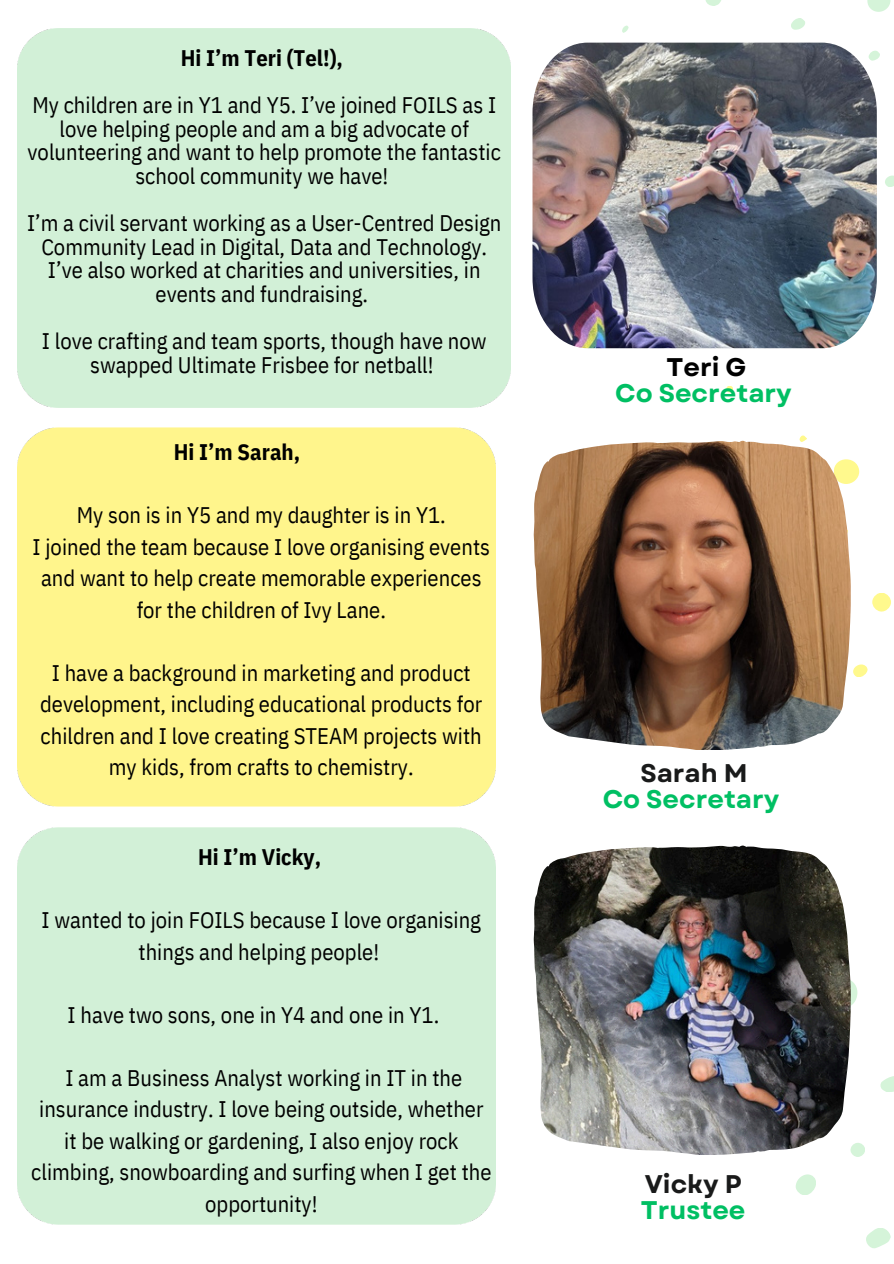
<style>
.page{position:relative;width:894px;height:1264px;background:#fff}
.page>*{position:absolute;margin:0;border:0;box-sizing:border-box;transform-origin:0 0}
.t1{font:700 25.5px/25.8px "Garet";color:#00bf63;text-align:center}
.t2{font:22.5px/31.5px "IBM Plex Sans Cond";color:#000;text-align:center}
.t3{font:700 22.5px "IBM Plex Sans Cond";color:#000}
.s1{color:#000}
.s2{color:#191a1a}
</style>
<div class="page">
<svg style="left:726px;top:386px;width:7px;height:6px"></svg>
<svg style="left:799px;top:435px;width:8px;height:6px"></svg>
<div style="left:833px;top:459px;width:26px;height:25px;background:#fff98d;border-radius:50%"></div>
<svg style="left:853px;top:664px;width:14px;height:13px"></svg>
<svg style="left:872px;top:593px;width:18px;height:18px"></svg>
<img style="left:533px;top:441px;width:317px;height:308px">
<svg style="left:795px;top:1174px;width:20px;height:21px"></svg>
<svg style="left:825px;top:978px;width:32px;height:30px"></svg>
<svg style="left:850px;top:1143px;width:15px;height:13px"></svg>
<svg style="left:866px;top:1228px;width:24px;height:20px"></svg>
<svg style="left:880px;top:1076px;width:13px;height:16px"></svg>
<img style="left:533px;top:845px;width:317px;height:309px">
<svg style="left:622px;top:26px;width:6px;height:7px"></svg>
<svg style="left:705px;top:0;width:16px;height:6px"></svg>
<svg style="left:791px;top:18px;width:14px;height:12px"></svg>
<svg style="left:867px;top:0;width:23px;height:12px"></svg>
<svg style="left:876px;top:51px;width:3px;height:9px"></svg>
<svg style="left:885px;top:175px;width:8px;height:12px"></svg>
<img style="left:532px;top:43px;width:344px;height:305px">
<p class="t3" style="left:181px;top:43px;width:164px">Hi I’m Teri (Tel!),</p>
<p class="t2" style="left:28px;top:93px;width:474px;line-height:23.7px">My children are in Y1 and Y5. I’ve joined FOILS as I love helping people and am a big advocate of volunteering and want to help promote the fantastic school community we have!</p>
<h1 class="t2" style="left:27px;top:211px;width:476px;line-height:23.7px">I’m a civil servant working as a User-Centred Design Community Lead in Digital, Data and Technology.<br>I’ve also worked at charities and universities, in events and fundraising.</h1>
<p class="t2" style="left:42px;top:329px;width:446px;line-height:23.7px">I love crafting and team sports, though have now swapped Ultimate Frisbee for netball!</p>
<p class="t3" style="left:174px;top:437px;width:128px">Hi I’m Sarah,</p>
<p class="t2" style="left:33px;top:499px;width:459px">My son is in Y5 and my daughter is in Y1.<br>I joined the team because I love organising events and want to help create memorable experiences for the children of Ivy Lane.</p>
<p class="t2" style="left:40px;top:656px;width:443px">I have a background in marketing and product development, including educational products for children and I love creating STEAM projects with my kids, from crafts to chemistry.</p>
<h1 class="t3" style="left:198px;top:842px;width:124px">Hi I’m Vicky,</h1>
<p class="t2" style="left:41px;top:904px;width:441px">I wanted to join FOILS because I love organising things and helping people!</p>
<h2 class="t2" style="left:68px;top:998px;width:373px">I have two sons, one in Y4 and one in Y1.</h2>
<p class="t2" style="left:31px;top:1061px;width:461px">I am a Business Analyst working in IT in the insurance industry. I love being outside, whether it be walking or gardening, I also enjoy rock climbing, snowboarding and surfing when I get the opportunity!</p>
<p class="t1" style="left:615px;top:354px;width:178px"><span class="s1">Teri G<br></span>Co Secretary</p>
<p class="t1" style="left:602px;top:760px;width:178px"><span class="s2">Sarah M<br></span>Co Secretary</p>
<h2 class="t1" style="left:640px;top:1171px;width:106px;text-align:left"><span class="s2">Vicky P<br></span>Trustee</h2>
</div>
